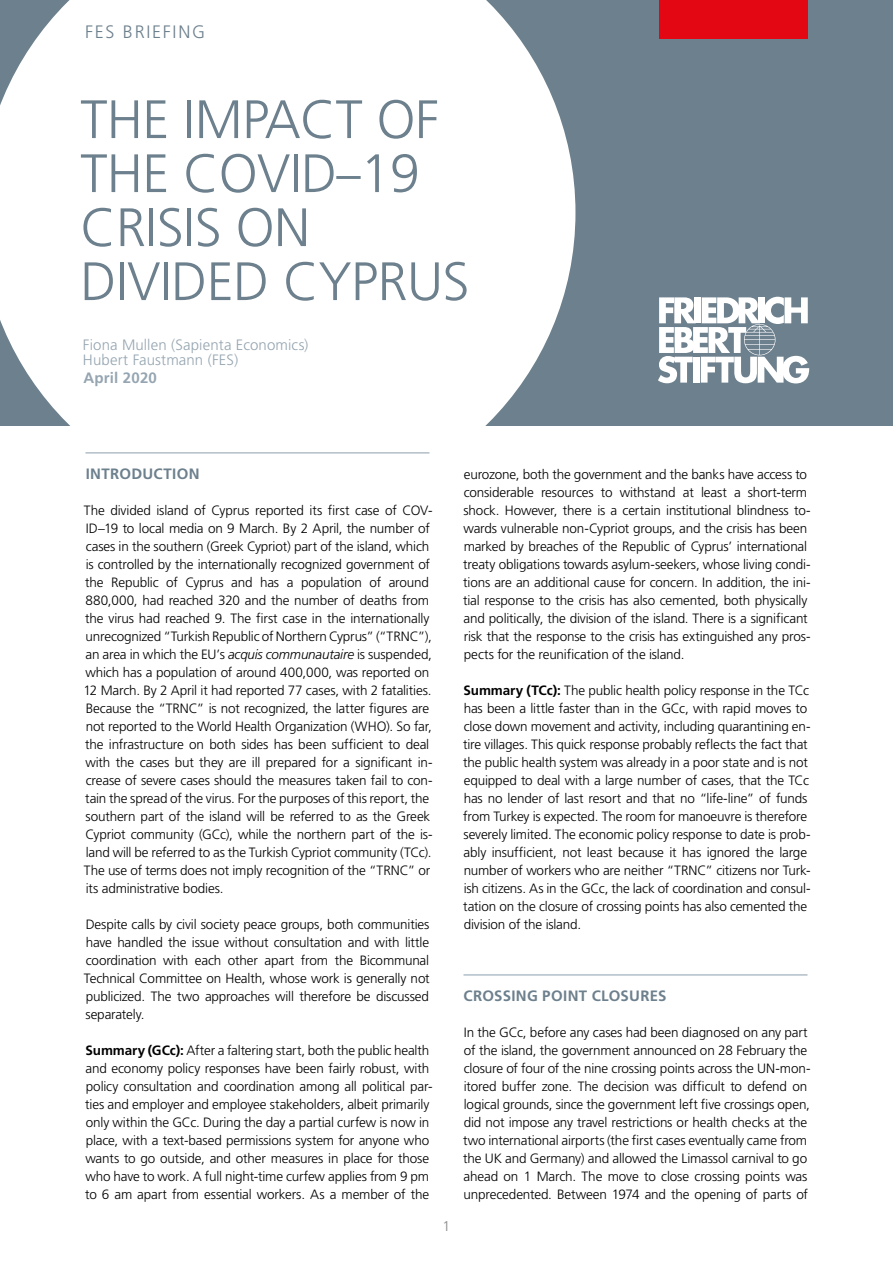
<style>
.page{position:relative;width:893px;height:1263px;background:#fff}
.page>*{position:absolute;margin:0;border:0;box-sizing:border-box;transform-origin:0 0}
.t1{font:300 54px/54px "Frutiger LT Pro";letter-spacing:-.01em;color:#6d808d}
.t2{font:300 18px "Frutiger LT Pro";letter-spacing:.095em;color:#6d808d}
.t3{font:300 15px/15px "Frutiger LT Pro";letter-spacing:.01em;color:#95a5b1}
.t4{font:700 15px "Frutiger LT Pro";letter-spacing:.02em;color:#6d808d}
.t5{font:700 15px "Frutiger LT Pro";letter-spacing:.015em;color:#95a5b1}
.t6{font:300 14.1px "Frutiger LT Pro";color:#878787}
.t7{font:300 13.5px/18px "Frutiger LT Pro";letter-spacing:-.01em;color:#000}
.s1{font-style:italic}
.s2{font-weight:700}
</style>
<div class="page">
<div style="left:0;top:0;width:893px;height:425px;background:#6d808d"></div>
<svg style="left:0;top:0;width:575px;height:425px;background:#f4f5f6"></svg>
<hr style="left:85px;top:452px;width:344px;height:2px;background:#b2bec8">
<hr style="left:463px;top:974px;width:344px;height:2px;background:#b2bec8">
<svg style="left:658px;top:297px;width:151px;height:86px"></svg>
<div style="left:659px;top:0;width:149px;height:38px;background:#e30613"></div>
<h2 class="t2" style="left:85px;top:22px;width:122px">FES BRIEFING</h2>
<h1 class="t1" style="left:80px;top:93px;width:391px">THE IMPACT OF<br>THE COVID–19<br>CRISIS ON<br>DIVIDED CYPRUS</h1>
<p class="t3" style="left:83px;top:338px;width:227px">Fiona Mullen (Sapienta Economics)<br>Hubert Faustmann (FES)</p>
<p class="t5" style="left:83px;top:368px;width:75px">April 2020</p>
<p class="t4" style="left:86px;top:465px;width:115px">INTRODUCTION</p>
<p class="t7" style="left:83px;top:501px;width:351px">The divided island of Cyprus reported its first case of COV-ID–19 to local media on 9 March. By 2 April, the number of cases in the southern (Greek Cypriot) part of the island, which is controlled by the internationally recognized government of the Republic of Cyprus and has a population of around 880,000, had reached 320 and the number of deaths from the virus had reached 9. The first case in the internationally unrecognized “Turkish Republic of Northern Cyprus” (“TRNC”), an area in which the EU’s <span class="s1">acquis communautaire</span> is suspended, which has a population of around 400,000, was reported on 12 March. By 2 April it had reported 77 cases, with 2 fatalities.<br>Because the “TRNC” is not recognized, the latter figures are not reported to the World Health Organization (WHO). So far, the infrastructure on both sides has been sufficient to deal with the cases but they are ill prepared for a significant in&shy;crease of severe cases should the measures taken fail to con&shy;tain the spread of the virus. For the purposes of this report, the southern part of the island will be referred to as the Greek Cypriot community (GCc), while the northern part of the is&shy;land will be referred to as the Turkish Cypriot community (TCc).<br>The use of terms does not imply recognition of the “TRNC” or its administrative bodies.</p>
<p class="t7" style="left:84px;top:915px;width:347px;text-align:justify">Despite calls by civil society peace groups, both communities have handled the issue without consultation and with little coordination with each other apart from the Bicommunal Technical Committee on Health, whose work is generally not publicized. The two approaches will therefore be discussed separately.</p>
<p class="t7" style="left:85px;top:1041px;width:349px"><span class="s2">Summary (GCc):</span> After a faltering start, both the public health and economy policy responses have been fairly robust, with policy consultation and coordination among all political par&shy;ties and employer and employee stakeholders, albeit primarily only within the GCc. During the day a partial curfew is now in place, with a text-based permissions system for anyone who wants to go outside, and other measures in place for those who have to work. A full night-time curfew applies from 9 pm to 6 am apart from essential workers. As a member of the</p>
<p class="t6" style="left:443px;top:1218px;width:9px">1</p>
<p class="t7" style="left:463px;top:465px;width:349px">eurozone, both the government and the banks have access to considerable resources to withstand at least a short-term shock. However, there is a certain institutional blindness to&shy;wards vulnerable non-Cypriot groups, and the crisis has been marked by breaches of the Republic of Cyprus’ international treaty obligations towards asylum-seekers, whose living condi&shy;tions are an additional cause for concern. In addition, the ini&shy;tial response to the crisis has also cemented, both physically and politically, the division of the island. There is a significant risk that the response to the crisis has extinguished any pros&shy;pects for the reunification of the island.</p>
<p class="t7" style="left:463px;top:681px;width:349px"><span class="s2">Summary (TCc):</span> The public health policy response in the TCc has been a little faster than in the GCc, with rapid moves to close down movement and activity, including quarantining en&shy;tire villages. This quick response probably reflects the fact that the public health system was already in a poor state and is not equipped to deal with a large number of cases, that the TCc has no lender of last resort and that no “life-line” of funds from Turkey is expected. The room for manoeuvre is therefore severely limited. The economic policy response to date is prob&shy;ably insufficient, not least because it has ignored the large number of workers who are neither “TRNC” citizens nor Turk&shy;ish citizens. As in the GCc, the lack of coordination and consul&shy;tation on the closure of crossing points has also cemented the division of the island.</p>
<p class="t4" style="left:464px;top:987px;width:204px">CROSSING POINT CLOSURES</p>
<p class="t7" style="left:463px;top:1023px;width:349px">In the GCc, before any cases had been diagnosed on any part of the island, the government announced on 28 February the closure of four of the nine crossing points across the UN-mon&shy;itored buffer zone. The decision was difficult to defend on logical grounds, since the government left five crossings open, did not impose any travel restrictions or health checks at the two international airports (the first cases eventually came from the UK and Germany) and allowed the Limassol carnival to go ahead on 1 March. The move to close crossing points was unprecedented. Between 1974 and the opening of parts of</p>
</div>
